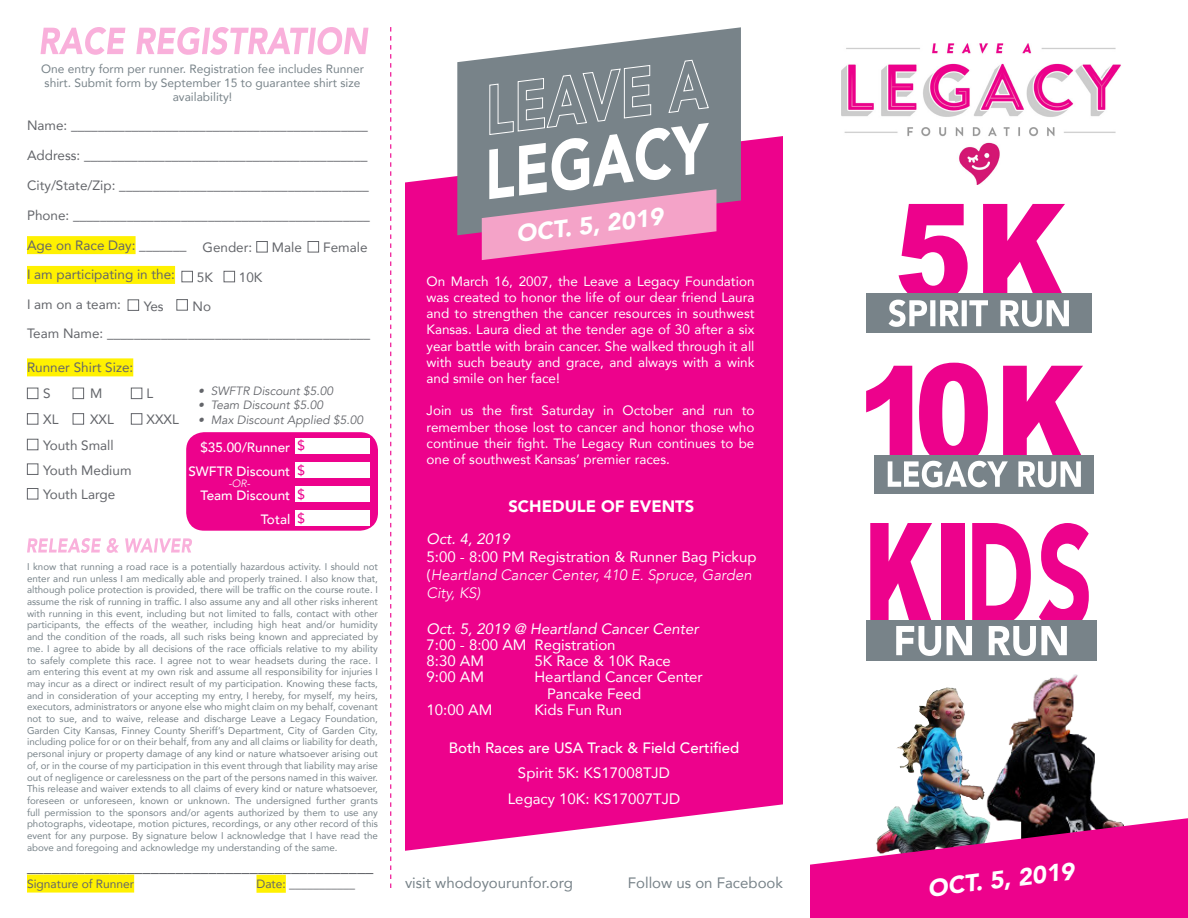
<style>
.page{position:relative;width:1188px;height:918px;background:#fff}
.page>*{position:absolute;margin:0;border:0;box-sizing:border-box;transform-origin:0 0}
.t1{font:italic 900 24.15px "Avenir";color:#fff}
.t2{font:16.5px "Avenir";color:#63656a}
.t3{font:900 16.5px "Avenir";color:#fff}
.t4{font:15px "Avenir";color:#fff}
.t5{font:italic 300 15px/18px "Avenir";color:#fff}
.t6{font:italic 15px "Avenir";color:#fff}
.t7{font:15px "Avenir";color:#788389}
.t8{font:500 15px "Avenir";color:#fff}
.t9{font:13.5px/16.2px "Avenir";color:#fff;text-align:justify}
.t10{font:13.5px "Avenir";color:#63656a}
.t11{font:500 13.5px "Avenir";color:#fff}
.t12{font:500 13.5px "Avenir";color:#ed028c}
.t13{font:12px/14.4px "Avenir";color:#788389;text-align:center}
.t14{font:italic 12px "Avenir";color:#63656a}
.t15{font:12px "Avenir";color:#63656a}
.t16{font:italic 300 10.5px "Avenir";color:#fff}
.t17{font:9.75px/11.7px "Avenir";color:#788389;text-align:justify}
.s1{font-weight:400;font-style:normal}
</style>
<div class="page">
<img style="left:888px;top:687px;width:89px;height:131px">
<img style="left:842px;top:44px;width:279px;height:140px">
<div style="left:405px;top:136px;width:378px;height:715px;background:#ed028c"></div>
<svg style="left:457px;top:27px;width:284px;height:208px;fill:#788389"></svg>
<svg style="left:482px;top:57px;width:234px;height:203px;background:#ab91a5"></svg>
<img style="left:977px;top:674px;width:130px;height:144px">
<svg style="left:810px;top:818px;width:378px;height:100px;background:#d92790"></svg>
<div style="left:874px;top:455px;width:220px;height:38px;background:#788389"></div>
<svg style="left:866px;top:363px;width:217px;height:124px"></svg>
<div style="left:866px;top:294px;width:225px;height:39px;background:#788389"></div>
<svg style="left:889px;top:204px;width:180px;height:123px"></svg>
<div style="left:866px;top:620px;width:231px;height:41px;background:#788389"></div>
<svg style="left:870px;top:523px;width:219px;height:133px"></svg>
<svg style="left:390px;top:27px;width:1px;height:861px"></svg>
<div style="left:27px;top:236px;width:109px;height:18px;background:#fff101"></div>
<div style="left:256px;top:241px;width:12px;height:11px;border:1px solid #63656a"></div>
<div style="left:308px;top:241px;width:11px;height:11px;border:1px solid #63656a"></div>
<div style="left:27px;top:266px;width:148px;height:18px;background:#fff101"></div>
<div style="left:182px;top:271px;width:11px;height:11px;border:1px solid #63656a"></div>
<div style="left:224px;top:271px;width:11px;height:11px;border:1px solid #63656a"></div>
<div style="left:176px;top:299px;width:12px;height:12px;border:1px solid #63656a"></div>
<div style="left:128px;top:299px;width:11px;height:12px;border:1px solid #63656a"></div>
<svg style="left:40px;top:27px;width:328px;height:28px"></svg>
<div style="left:27px;top:875px;width:107px;height:18px;background:#fff101"></div>
<div style="left:256px;top:875px;width:30px;height:18px;background:#fff101"></div>
<div style="left:186px;top:432px;width:192px;height:99px;background:#ed028c;border-radius:18px"></div>
<div style="left:295px;top:438px;width:75px;height:16px;background:#fff"></div>
<div style="left:295px;top:463px;width:75px;height:15px;background:#fff"></div>
<div style="left:295px;top:487px;width:75px;height:15px;background:#fff"></div>
<div style="left:295px;top:511px;width:75px;height:15px;background:#fff"></div>
<svg style="left:27px;top:538px;width:165px;height:15px"></svg>
<div style="left:27px;top:388px;width:11px;height:11px;border:1px solid #63656a"></div>
<div style="left:27px;top:413px;width:11px;height:12px;border:1px solid #63656a"></div>
<div style="left:27px;top:439px;width:11px;height:11px;border:1px solid #63656a"></div>
<div style="left:27px;top:488px;width:11px;height:11px;border:1px solid #63656a"></div>
<div style="left:27px;top:463px;width:11px;height:12px;border:1px solid #63656a"></div>
<div style="left:27px;top:358px;width:106px;height:18px;background:#fff101"></div>
<div style="left:73px;top:388px;width:11px;height:11px;border:1px solid #63656a"></div>
<div style="left:73px;top:413px;width:11px;height:12px;border:1px solid #63656a"></div>
<div style="left:131px;top:388px;width:11px;height:11px;border:1px solid #63656a"></div>
<div style="left:131px;top:413px;width:11px;height:12px;border:1px solid #63656a"></div>
<p class="t13" style="left:41px;top:61px;width:324px">One entry form per runner. Registration fee includes Runner shirt. Submit form by September 15 to guarantee shirt size availability!</p>
<p class="t10" style="left:27px;top:115px;width:343px">Name: ____________________________________________</p>
<p class="t10" style="left:27px;top:145px;width:342px">Address: __________________________________________</p>
<p class="t10" style="left:27px;top:174px;width:344px">City/State/Zip: _____________________________________</p>
<p class="t10" style="left:27px;top:204px;width:345px">Phone: ____________________________________________</p>
<p class="t10" style="left:27px;top:234px;width:161px">Age on Race Day: _______</p>
<p class="t10" style="left:202px;top:237px;width:51px">Gender:</p>
<p class="t10" style="left:272px;top:237px;width:31px">Male</p>
<p class="t10" style="left:323px;top:237px;width:46px">Female</p>
<p class="t10" style="left:27px;top:264px;width:150px">I am participating in the:</p>
<p class="t10" style="left:197px;top:266px;width:18px">5K</p>
<p class="t10" style="left:239px;top:266px;width:25px">10K</p>
<p class="t10" style="left:27px;top:294px;width:96px">I am on a team:</p>
<p class="t10" style="left:144px;top:295px;width:21px">Yes</p>
<p class="t10" style="left:193px;top:295px;width:20px">No</p>
<p class="t10" style="left:27px;top:322px;width:345px">Team Name: _______________________________________</p>
<p class="t10" style="left:27px;top:356px;width:108px">Runner Shirt Size:</p>
<p class="t10" style="left:43px;top:383px;width:9px">S</p>
<p class="t10" style="left:43px;top:409px;width:17px">XL</p>
<p class="t10" style="left:90px;top:383px;width:14px">M</p>
<p class="t10" style="left:90px;top:409px;width:25px">XXL</p>
<p class="t10" style="left:43px;top:435px;width:72px">Youth Small</p>
<p class="t10" style="left:43px;top:459px;width:90px">Youth Medium</p>
<p class="t10" style="left:43px;top:484px;width:74px">Youth Large</p>
<p class="t10" style="left:147px;top:383px;width:8px">L</p>
<p class="t10" style="left:147px;top:409px;width:34px">XXXL</p>
<p class="t14" style="left:198px;top:384px;width:137px">• SWFTR Discount $5.00</p>
<p class="t14" style="left:198px;top:398px;width:127px">• Team Discount $5.00</p>
<p class="t14" style="left:198px;top:412px;width:167px">• Max Discount Applied $5.00</p>
<p class="t11" style="left:200px;top:436px;width:91px">$35.00/Runner</p>
<p class="t11" style="left:188px;top:460px;width:103px">SWFTR Discount</p>
<p class="t11" style="left:261px;top:508px;width:31px">Total</p>
<p class="t16" style="left:228px;top:477px;width:23px">-OR-</p>
<p class="t11" style="left:200px;top:484px;width:91px">Team Discount</p>
<p class="t12" style="left:298px;top:434px;width:9px">$</p>
<p class="t12" style="left:298px;top:458px;width:9px">$</p>
<p class="t12" style="left:298px;top:482px;width:9px">$</p>
<p class="t12" style="left:298px;top:506px;width:9px">$</p>
<p class="t17" style="left:27px;top:560px;width:353px">I know that running a road race is a potentially hazardous activity. I should not enter and run unless I am medically able and properly trained. I also know that, although police protection is provided, there will be traffic on the course route. I assume the risk of running in traffic. I also assume any and all other risks inherent with running in this event, including but not limited to falls, contact with other participants, the effects of the weather, including high heat and/or humidity and the condition of the roads, all such risks being known and appreciated by me. I agree to abide by all decisions of the race officials relative to my ability to safely complete this race. I agree not to wear headsets during the race. I am entering this event at my own risk and assume all responsibility for injuries I may incur as a direct or indirect result of my participation. Knowing these facts, and in consideration of your accepting my entry, I hereby, for myself, my heirs, executors, administrators or anyone else who might claim on my behalf, covenant not to sue, and to waive, release and discharge Leave a Legacy Foundation, Garden City Kansas, Finney County Sheriff’s Department, City of Garden City, including police for or on their behalf, from any and all claims or liability for death, personal injury or property damage of any kind or nature whatsoever arising out of, or in the course of my participation in this event through that liability may arise out of negligence or carelessness on the part of the persons named in this waiver.<br>This release and waiver extends to all claims of every kind or nature whatsoever, foreseen or unforeseen, known or unknown. The undersigned further grants full permission to the sponsors and/or agents authorized by them to use any photographs, videotape, motion pictures, recordings, or any other record of this event for any purpose. By signature below I acknowledge that I have read the above and foregoing and acknowledge my understanding of the same.</p>
<p class="t15" style="left:27px;top:874px;width:109px">Signature of Runner</p>
<p class="t15" style="left:256px;top:874px;width:100px">Date: ___________</p>
<p class="t2" style="left:27px;top:853px;width:348px">__________________________________________</p>
<p class="t1" style="left:514px;top:214px;width:149px;rotate:-7deg">OCT. 5, 2019</p>
<p class="t9" style="left:427px;top:273px;width:330px">On March 16, 2007, the Leave a Legacy Foundation was created to honor the life of our dear friend Laura and to strengthen the cancer resources in southwest Kansas. Laura died at the tender age of 30 after a six year battle with brain cancer. She walked through it all with such beauty and grace, and always with a wink and smile on her face!</p>
<p class="t9" style="left:427px;top:402px;width:329px">Join us the first Saturday in October and run to remember those lost to cancer and honor those who continue their fight. The Legacy Run continues to be one of southwest Kansas’ premier races.</p>
<p class="t3" style="left:508px;top:492px;width:187px">SCHEDULE OF EVENTS</p>
<p class="t6" style="left:427px;top:530px;width:85px">Oct. 4, 2019</p>
<p class="t4" style="left:427px;top:545px;width:332px">5:00 - 8:00 PM Registration &amp; Runner Bag Pickup</p>
<p class="t5" style="left:427px;top:566px;width:327px"><span class="s1">(</span>Heartland Cancer Center, 410 E. Spruce, Garden<br>City, KS)</p>
<p class="t6" style="left:427px;top:620px;width:274px">Oct. 5, 2019 @ Heartland Cancer Center</p>
<p class="t4" style="left:427px;top:633px;width:191px">7:00 - 8:00 AM Registration</p>
<p class="t4" style="left:427px;top:649px;width:59px">8:30 AM</p>
<p class="t4" style="left:535px;top:649px;width:138px">5K Race &amp; 10K Race</p>
<p class="t4" style="left:427px;top:665px;width:59px">9:00 AM</p>
<p class="t4" style="left:535px;top:665px;width:170px">Heartland Cancer Center</p>
<p class="t4" style="left:547px;top:681px;width:96px">Pancake Feed</p>
<p class="t4" style="left:427px;top:697px;width:67px">10:00 AM</p>
<p class="t4" style="left:535px;top:697px;width:89px">Kids Fun Run</p>
<p class="t8" style="left:449px;top:734px;width:292px">Both Races are USA Track &amp; Field Certified</p>
<p class="t4" style="left:518px;top:761px;width:154px">Spirit 5K: KS17008TJD</p>
<p class="t4" style="left:508px;top:786px;width:174px">Legacy 10K: KS17007TJD</p>
<p class="t7" style="left:405px;top:871px;width:169px">visit whodoyourunfor.org</p>
<p class="t7" style="left:628px;top:871px;width:157px">Follow us on Facebook</p>
<p class="t1" style="left:925px;top:869px;width:149px;rotate:-7deg">OCT. 5, 2019</p>
</div>
